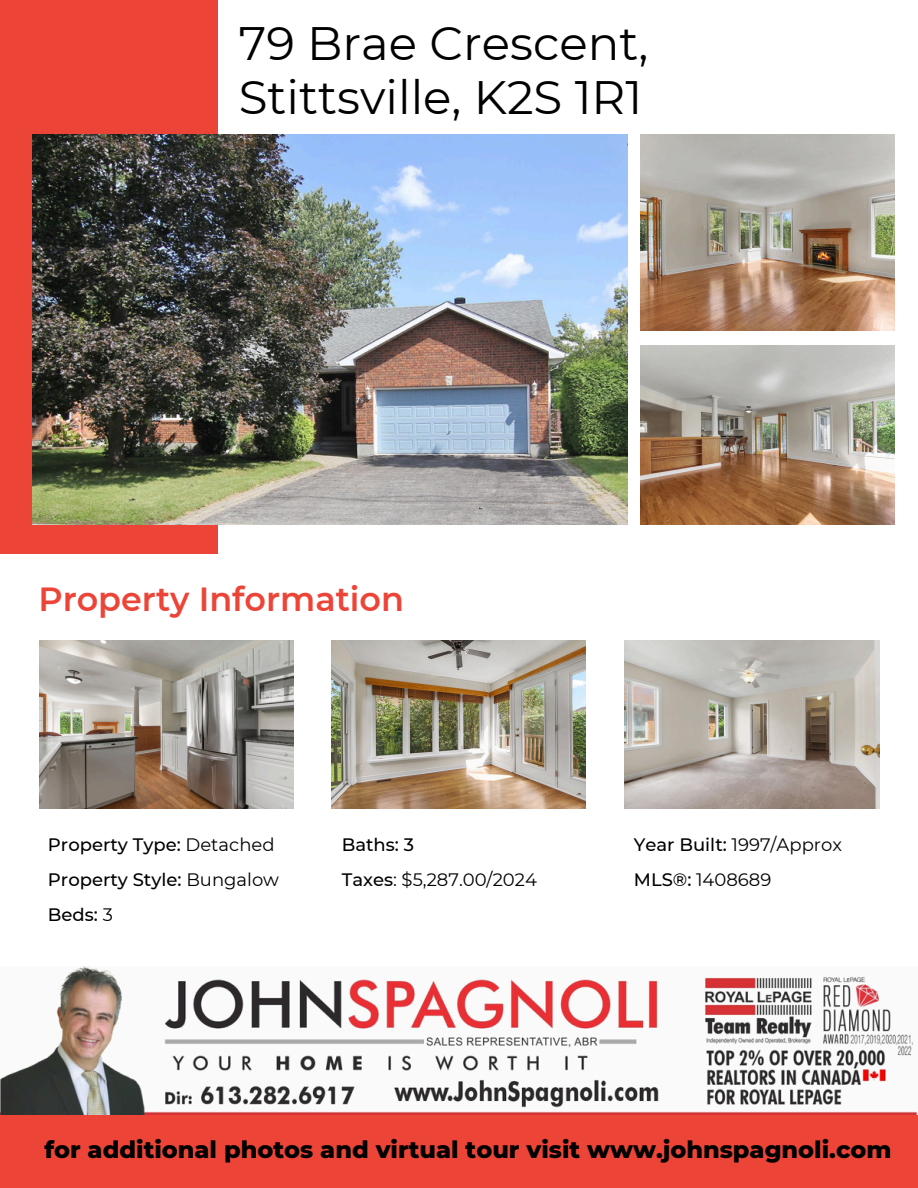
<style>
.page{position:relative;width:918px;height:1188px;background:#fff}
.page>*{position:absolute;margin:0;border:0;box-sizing:border-box;transform-origin:0 0}
.t1{font:46.8px/54px "Montserrat";color:#000}
.t2{font:600 33.45px "Montserrat";color:#ec4538}
.t3{font:800 24px "Montserrat";color:#000}
.t4{font:500 18px "Montserrat";color:#000}
.t5{font:18px "Montserrat";color:#000}
.s1{font-weight:400}
.s2{font-weight:500}
</style>
<div class="page">
<img style="left:0;top:966px;width:918px;height:149px">
<div style="left:0;top:1115px;width:918px;height:73px;background:#ec4538"></div>
<div style="left:0;top:0;width:217px;height:553px;background:#ec4538"></div>
<img style="left:32px;top:135px;width:595px;height:390px">
<img style="left:640px;top:135px;width:255px;height:195px">
<img style="left:640px;top:346px;width:255px;height:179px">
<img style="left:625px;top:640px;width:254px;height:169px">
<img style="left:332px;top:640px;width:254px;height:169px">
<img style="left:40px;top:640px;width:254px;height:169px">
<h2 class="t1" style="left:239px;top:16px;width:411px">79 Brae Crescent,<br>Stittsville, K2S 1R1</h2>
<p class="t2" style="left:38px;top:578px;width:367px">Property Information</p>
<p class="t4" style="left:48px;top:834px;width:228px">Property Type: <span class="s1">Detached</span></p>
<p class="t4" style="left:48px;top:868px;width:233px">Property Style: <span class="s1">Bungalow</span></p>
<p class="t4" style="left:48px;top:903px;width:66px">Beds: <span class="s1">3</span></p>
<p class="t4" style="left:342px;top:834px;width:74px">Baths: 3</p>
<p class="t5" style="left:342px;top:868px;width:197px"><span class="s2">Taxes</span>: $5,287.00/2024</p>
<p class="t5" style="left:634px;top:834px;width:210px"><span class="s2">Year Built:</span> 1997/Approx</p>
<p class="t5" style="left:634px;top:868px;width:139px"><span class="s2">MLS®:</span> 1408689</p>
<h3 class="t3" style="left:44px;top:1135px;width:849px">for additional photos and virtual tour visit www.johnspagnoli.com</h3>
</div>
